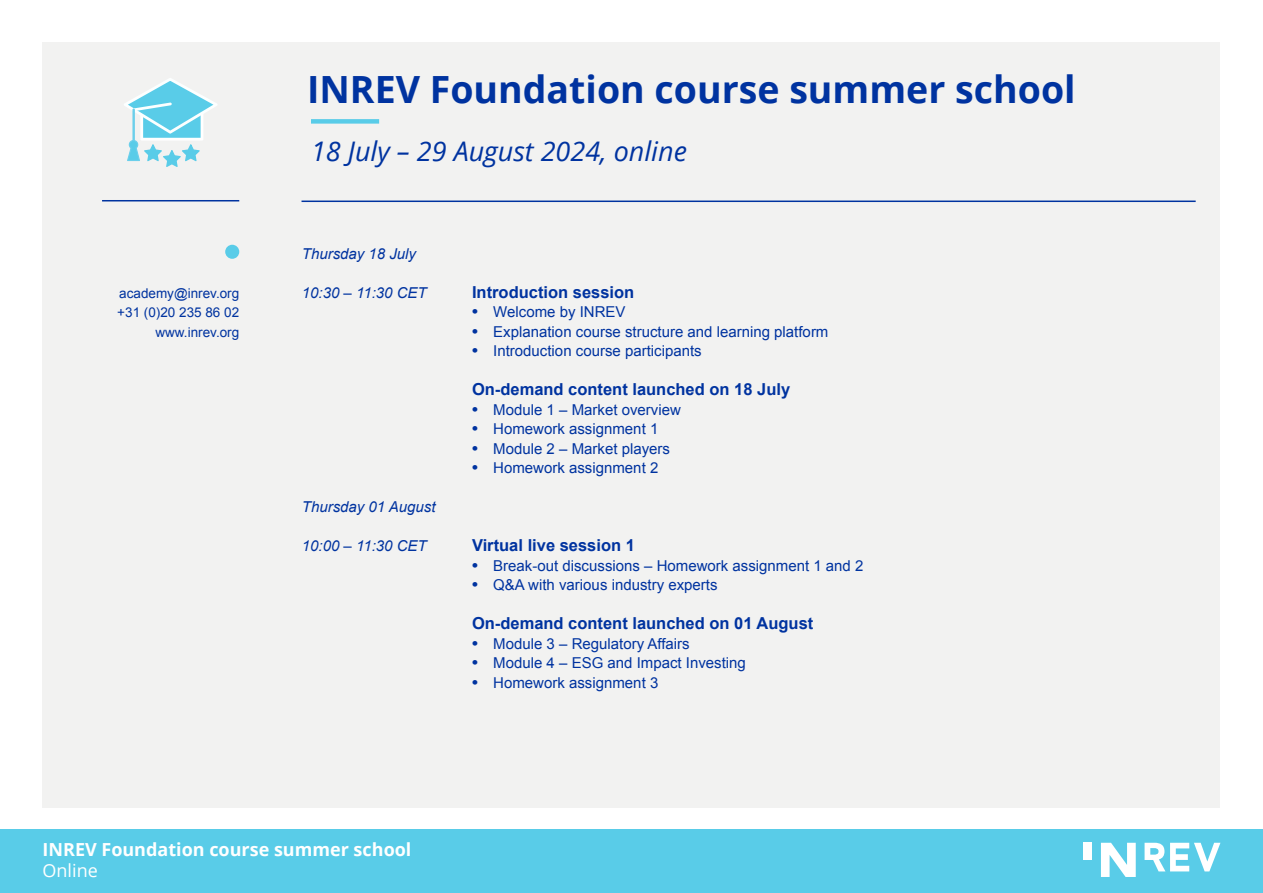
<style>
.page{position:relative;width:1263px;height:893px;background:#fff}
.page>*{position:absolute;margin:0;border:0;box-sizing:border-box;transform-origin:0 0}
.t1{font:700 37.5px "Open Sans";color:#0033a0}
.t2{font:italic 27px "Open Sans";color:#0033a0}
.t3{font:700 18px "Open Sans";color:#fff}
.t4{font:18px "Open Sans";color:#fff}
.t5{font:700 16.5px "Arial";color:#0033a0}
.t6{font:15px "Arial";color:#0033a0}
.t7{font:italic 15px "Arial";color:#0033a0}
.t8{font:13.5px "Arial";color:#0033a0}
.s1{font-weight:700;font-size:16.5px}
</style>
<div class="page">
<div style="left:0;top:829px;width:1263px;height:64px;background:#59cce8"></div>
<div style="left:1083px;top:843px;width:9px;height:17px;background:#fff"></div>
<svg style="left:1101px;top:843px;width:35px;height:34px"></svg>
<svg style="left:1144px;top:843px;width:76px;height:28px"></svg>
<div style="left:43px;top:43px;width:1177px;height:765px;background:#f2f2f1"></div>
<div style="left:311px;top:119px;width:68px;height:5px;background:#59cce8"></div>
<hr style="left:301px;top:201px;width:895px;height:1px;background:#0033a0">
<hr style="left:102px;top:200px;width:137px;height:1px;background:#0033a0">
<div style="left:225px;top:245px;width:14px;height:14px;background:#59cce8;border-radius:50%"></div>
<svg style="left:124px;top:78px;width:93px;height:89px"></svg>
<hr style="left:132px;top:109px;width:3px;height:32px;background:#6bcfeb">
<p class="t8" style="left:119px;top:284px;width:122px">academy@inrev.org</p>
<p class="t8" style="left:117px;top:304px;width:123px">+31 (0)20 235 86 02</p>
<p class="t8" style="left:155px;top:323px;width:85px">www.inrev.org</p>
<p class="t1" style="left:307px;top:63px;width:770px">INREV Foundation course summer school</p>
<p class="t2" style="left:311px;top:133px;width:378px">18 July – 29 August 2024, online</p>
<p class="t7" style="left:302px;top:244px;width:116px">Thursday 18 July</p>
<p class="t7" style="left:302px;top:283px;width:126px">10:30 – 11:30 CET</p>
<p class="t5" style="left:472px;top:281px;width:164px">Introduction session</p>
<p class="t6" style="left:472px;top:302px;width:155px"><span class="s1">•</span> Welcome by INREV</p>
<p class="t6" style="left:472px;top:322px;width:358px"><span class="s1">•</span> Explanation course structure and learning platform</p>
<p class="t6" style="left:472px;top:341px;width:231px"><span class="s1">•</span> Introduction course participants</p>
<p class="t5" style="left:472px;top:379px;width:320px">On-demand content launched on 18 July</p>
<p class="t6" style="left:472px;top:400px;width:210px"><span class="s1">•</span> Module 1 – Market overview</p>
<p class="t6" style="left:472px;top:419px;width:188px"><span class="s1">•</span> Homework assignment 1</p>
<p class="t6" style="left:472px;top:439px;width:199px"><span class="s1">•</span> Module 2 – Market players</p>
<p class="t6" style="left:472px;top:458px;width:188px"><span class="s1">•</span> Homework assignment 2</p>
<p class="t7" style="left:302px;top:497px;width:135px">Thursday 01 August</p>
<p class="t7" style="left:302px;top:536px;width:126px">10:00 – 11:30 CET</p>
<p class="t5" style="left:472px;top:535px;width:164px">Virtual live session 1</p>
<p class="t6" style="left:472px;top:556px;width:393px"><span class="s1">•</span> Break-out discussions – Homework assignment 1 and 2</p>
<p class="t6" style="left:472px;top:575px;width:247px"><span class="s1">•</span> Q&amp;A with various industry experts</p>
<p class="t5" style="left:472px;top:613px;width:343px">On-demand content launched on 01 August</p>
<p class="t6" style="left:472px;top:634px;width:219px"><span class="s1">•</span> Module 3 – Regulatory Affairs</p>
<p class="t6" style="left:472px;top:653px;width:275px"><span class="s1">•</span> Module 4 – ESG and Impact Investing</p>
<p class="t6" style="left:472px;top:673px;width:188px"><span class="s1">•</span> Homework assignment 3</p>
<p class="t3" style="left:43px;top:836px;width:370px">INREV Foundation course summer school</p>
<p class="t4" style="left:43px;top:858px;width:57px">Online</p>
</div>
